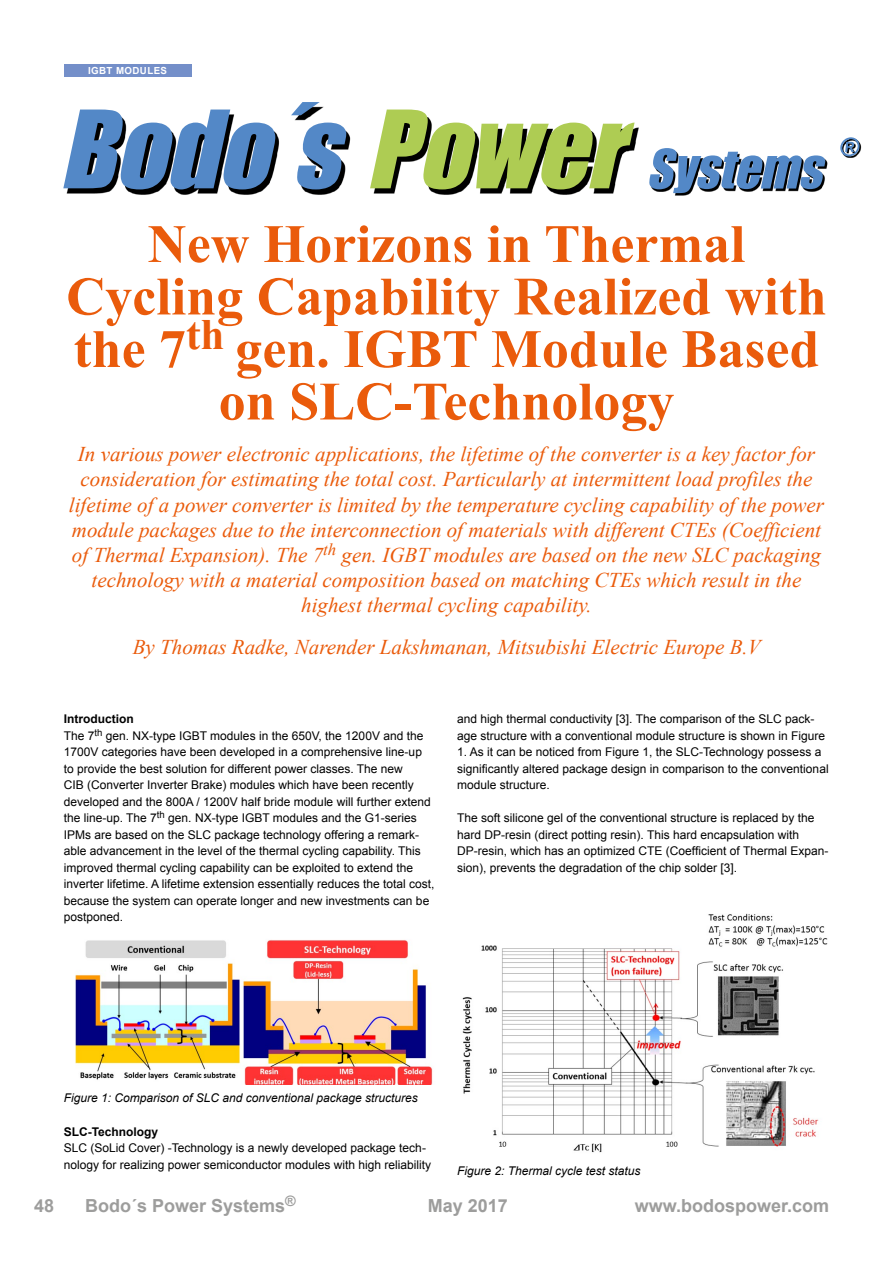
<style>
.page{position:relative;width:893px;height:1263px;background:#fff}
.page>*{position:absolute;margin:0;border:0;box-sizing:border-box;transform-origin:0 0}
.Überschrift{font:700 54px/52.5px "Times New Roman";color:#ea5b0b;text-align:center}
.Opener{font:italic 21px/25.2px "Times New Roman";color:#ea5b0b;text-align:center}
.t1{font:700 18px "Arial";color:#9d9d9c}
.t2{font:700 14.4px "Arial";color:#9d9d9c}
.Fließtext{font:12px/16.5px "Arial";color:#000}
.Fließtext-2{font:italic 12px "Arial";color:#000}
.Flietext_Überschrift{font:700 12px "Arial";color:#000}
.t3{font:700 9.75px "Arial";letter-spacing:.04em;color:#fff}
</style>
<div class="page">
<img style="left:75px;top:940px;width:358px;height:144px">
<img style="left:462px;top:913px;width:366px;height:240px">
<div style="left:64px;top:64px;width:127px;height:13px;background:#748fc9"></div>
<img style="left:66px;top:127px;width:796px;height:69px">
<img style="left:649px;top:148px;width:176px;height:41px">
<img style="left:840px;top:137px;width:20px;height:19px">
<img style="left:63px;top:102px;width:572px;height:87px">
<p class="t3" style="left:88px;top:64px;width:81px">IGBT MODULES</p>
<p class="t3" style="left:103px;top:64px;width:51px">CONTENT</p>
<p class="Überschrift" style="left:66px;top:216px;width:762px">New Horizons in Thermal<br>Cycling Capability Realized with the 7<sup>th</sup> gen. IGBT Module Based on SLC-Technology</p>
<p class="Opener" style="left:69px;top:441px;width:757px">In various power electronic applications, the lifetime of the converter is a key factor for consideration for estimating the total cost. Particularly at intermittent load profiles the lifetime of a power converter is limited by the temperature cycling capability of the power module packages due to the interconnection of materials with different CTEs (Coefficient of Thermal Expansion). The 7<sup>th</sup> gen. IGBT modules are based on the new SLC packaging technology with a material composition based on matching CTEs which result in the highest thermal cycling capability.</p>
<p class="Opener" style="left:133px;top:634px;width:629px">By Thomas Radke, Narender Lakshmanan, Mitsubishi Electric Europe B.V</p>
<p class="Flietext_Überschrift" style="left:64px;top:711px;width:71px">Introduction</p>
<p class="Fließtext" style="left:64px;top:727px;width:372px">The 7<sup>th</sup> gen. NX-type IGBT modules in the 650V, the 1200V and the 1700V categories have been developed in a comprehensive line-up to provide the best solution for different power classes. The new<br>CIB (Converter Inverter Brake) modules which have been recently developed and the 800A / 1200V half bride module will further extend the line-up. The 7<sup>th</sup> gen. NX-type IGBT modules and the G1-series IPMs are based on the SLC package technology offering a remark&shy;able advancement in the level of the thermal cycling capability. This improved thermal cycling capability can be exploited to extend the inverter lifetime. A lifetime extension essentially reduces the total cost, because the system can operate longer and new investments can be postponed.</p>
<p class="Fließtext" style="left:457px;top:711px;width:370px">and high thermal conductivity [3]. The comparison of the SLC pack&shy;age structure with a conventional module structure is shown in Figure</p>
<p class="Fließtext" style="left:457px;top:744px;width:373px">1. As it can be noticed from Figure 1, the SLC-Technology possess a significantly altered package design in comparison to the conventional module structure.</p>
<p class="Fließtext" style="left:457px;top:810px;width:373px">The soft silicone gel of the conventional structure is replaced by the hard DP-resin (direct potting resin). This hard encapsulation with DP-resin, which has an optimized CTE (Coefficient of Thermal Expan&shy;sion), prevents the degradation of the chip solder [3].</p>
<p class="Fließtext-2" style="left:64px;top:1090px;width:356px">Figure 1: Comparison of SLC and conventional package structures</p>
<p class="Flietext_Überschrift" style="left:64px;top:1123px;width:96px">SLC-Technology</p>
<p class="Fließtext" style="left:64px;top:1140px;width:369px">SLC (SoLid Cover) -Technology is a newly developed package tech&shy;nology for realizing power semiconductor modules with high reliability</p>
<p class="Fließtext-2" style="left:457px;top:1163px;width:185px">Figure 2: Thermal cycle test status</p>
<h3 class="t1" style="left:34px;top:1194px;width:22px">48</h3>
<p class="t2" style="left:285px;top:1192px;width:12px">®</p>
<h3 class="t1" style="left:428px;top:1194px;width:82px">May 2017</h3>
<h3 class="t1" style="left:635px;top:1194px;width:196px">www.bodospower.com</h3>
<h3 class="t1" style="left:85px;top:1194px;width:202px">Bodo´s Power Systems</h3>
</div>
